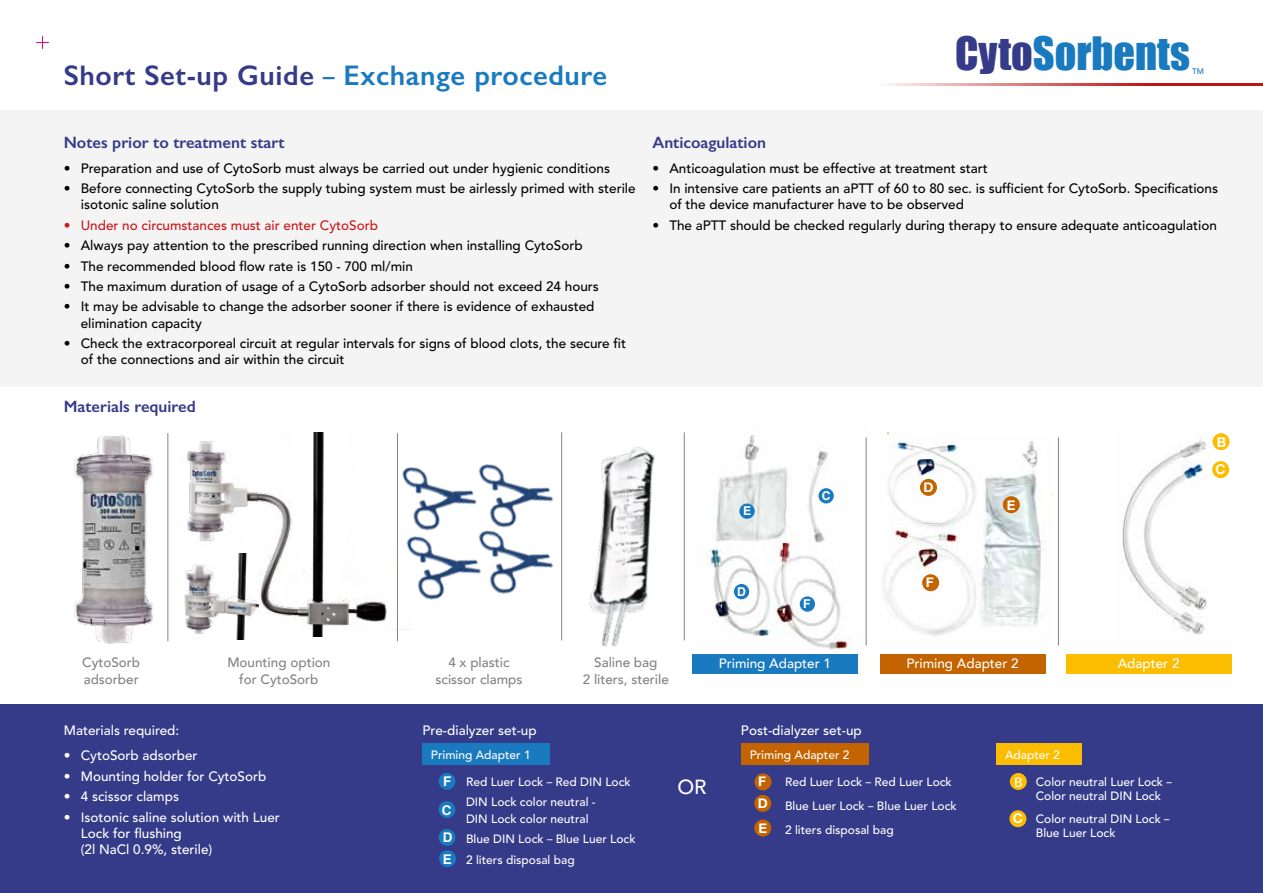
<style>
.page{position:relative;width:1263px;height:893px;background:#fff}
.page>*{position:absolute;margin:0;border:0;box-sizing:border-box;transform-origin:0 0}
.t1{font:42.3px "Impact";color:#1a7abf}
.t2{font:600 28.5px "Gill Sans";letter-spacing:.02em;color:#1a7abf}
.t3{font:500 20.25px "Avenir LT Std";color:#fff}
.t4{font:600 16.5px "Gill Sans";color:#353b88}
.t5{font:500 13.5px/16.2px "Avenir LT Std";color:#000}
.t6{font:500 13.5px/16.2px "Avenir LT Std";color:#fff}
.t7{font:500 13.5px/16.2px "Avenir";color:#838382;text-align:center}
.t8{font:500 13.5px "Avenir LT Std";color:#cd171a}
.t9{font:500 13.5px "Avenir";color:#fff}
.t10{font:700 13.5px/27.8px "Helvetica Neue";color:#fff}
.t11{font:700 13.35px/28.2px "Helvetica";color:#fff;text-align:justify}
.t12{font:700 12.15px "Helvetica";color:#fff}
.t13{font:500 12px/20.4px "Avenir LT Std";color:#fff}
.t14{font:500 7.95px "Avenir";color:#1a7abf}
.s1{color:#353b88}
.s2{font-weight:400}
.s3{font-weight:400;font-size:13.5px}
.s4{font-family:"Avenir";font-size:13.5px}
</style>
<div class="page">
<hr style="left:819px;top:84px;width:444px;height:2px;background:#bc1413">
<div style="left:0;top:705px;width:1263px;height:188px;background:#353b88"></div>
<div style="left:0;top:111px;width:1263px;height:276px;background:#f4f4f4"></div>
<img style="left:187px;top:432px;width:223px;height:204px">
<img style="left:184px;top:553px;width:74px;height:86px">
<hr style="left:168px;top:433px;width:1px;height:208px;background:#838382">
<hr style="left:397px;top:433px;width:1px;height:208px;background:#838382">
<hr style="left:888px;top:432px;width:1px;height:208px;background:#838382">
<img style="left:706px;top:435px;width:161px;height:215px">
<div style="left:692px;top:654px;width:166px;height:19px;background:#1a7abf"></div>
<div style="left:800px;top:596px;width:15px;height:16px;background:#1a7abf;border-radius:50%"></div>
<div style="left:739px;top:503px;width:16px;height:16px;background:#1a7abf;border-radius:50%"></div>
<div style="left:818px;top:488px;width:16px;height:15px;background:#1a7abf;border-radius:50%"></div>
<div style="left:734px;top:584px;width:15px;height:15px;background:#1a7abf;border-radius:50%"></div>
<div style="left:439px;top:801px;width:16px;height:17px;background:#1a7abf;border-radius:50%"></div>
<div style="left:439px;top:773px;width:16px;height:17px;background:#1a7abf;border-radius:50%"></div>
<div style="left:439px;top:829px;width:16px;height:17px;background:#1a7abf;border-radius:50%"></div>
<div style="left:439px;top:850px;width:17px;height:17px;background:#1a7abf;border-radius:50%"></div>
<img style="left:74px;top:435px;width:80px;height:208px">
<img style="left:386px;top:462px;width:77px;height:74px">
<img style="left:391px;top:531px;width:72px;height:74px">
<img style="left:463px;top:533px;width:91px;height:61px">
<img style="left:463px;top:464px;width:91px;height:69px">
<hr style="left:1058px;top:437px;width:1px;height:208px;background:#838382">
<div style="left:1066px;top:654px;width:166px;height:19px;background:#fcbd00"></div>
<img style="left:1122px;top:439px;width:90px;height:196px">
<div style="left:1212px;top:433px;width:17px;height:17px;background:#fcbd00;border-radius:50%"></div>
<div style="left:1212px;top:461px;width:17px;height:17px;background:#fcbd00;border-radius:50%"></div>
<div style="left:880px;top:654px;width:165px;height:19px;background:#c46400"></div>
<img style="left:883px;top:434px;width:160px;height:206px">
<div style="left:922px;top:574px;width:17px;height:17px;background:#c46400;border-radius:50%"></div>
<div style="left:920px;top:479px;width:17px;height:17px;background:#c46400;border-radius:50%"></div>
<div style="left:1003px;top:496px;width:17px;height:17px;background:#c46400;border-radius:50%"></div>
<hr style="left:866px;top:437px;width:1px;height:208px;background:#838382">
<div style="left:754px;top:773px;width:17px;height:17px;background:#c46400;border-radius:50%"></div>
<div style="left:754px;top:795px;width:17px;height:17px;background:#c46400;border-radius:50%"></div>
<div style="left:754px;top:819px;width:17px;height:17px;background:#c46400;border-radius:50%"></div>
<div style="left:1010px;top:773px;width:17px;height:17px;background:#fcbd00;border-radius:50%"></div>
<div style="left:1009px;top:810px;width:17px;height:17px;background:#fcbd00;border-radius:50%"></div>
<img style="left:561px;top:432px;width:124px;height:215px">
<div style="left:422px;top:744px;width:128px;height:21px;background:#1a7abf"></div>
<div style="left:741px;top:744px;width:128px;height:21px;background:#c46400"></div>
<div style="left:996px;top:744px;width:85px;height:21px;background:#fcbd00"></div>
<svg style="left:36px;top:36px;width:13px;height:13px"></svg>
<h2 class="t2" style="left:64px;top:58px;width:545px"><span class="s1">Short Set-up Guide</span> <span class="s2">–</span> Exchange procedure</h2>
<h1 class="t1" style="left:955px;top:20px;width:236px"><span class="s1">Cyto</span>Sorbents</h1>
<p class="t14" style="left:1192px;top:65px;width:13px">TM</p>
<p class="t4" style="left:64px;top:133px;width:222px">Notes prior to treatment start</p>
<p class="t5" style="left:64px;top:160px;width:548px">• Preparation and use of CytoSorb must always be carried out under hygienic conditions</p>
<p class="t5" style="left:81px;top:181px;width:556px;text-indent:-17px">• Before connecting CytoSorb the supply tubing system must be airlessly primed with sterile isotonic saline solution</p>
<p class="t8" style="left:64px;top:217px;width:316px">• Under no circumstances must air enter CytoSorb</p>
<p class="t5" style="left:64px;top:238px;width:520px">• Always pay attention to the prescribed running direction when installing CytoSorb</p>
<p class="t5" style="left:64px;top:258px;width:351px">• The recommended blood flow rate is 150 - 700 ml/min</p>
<p class="t5" style="left:64px;top:279px;width:537px">• The maximum duration of usage of a CytoSorb adsorber should not exceed 24 hours</p>
<p class="t5" style="left:81px;top:299px;width:515px;text-indent:-17px">• It may be advisable to change the adsorber sooner if there is evidence of exhausted elimination capacity</p>
<p class="t5" style="left:81px;top:336px;width:547px;text-indent:-17px">• Check the extracorporeal circuit at regular intervals for signs of blood clots, the secure fit of the connections and air within the circuit</p>
<p class="t4" style="left:64px;top:397px;width:133px">Materials required</p>
<p class="t4" style="left:652px;top:133px;width:115px">Anticoagulation</p>
<p class="t5" style="left:652px;top:160px;width:337px">• Anticoagulation must be effective at treatment start</p>
<p class="t5" style="left:669px;top:181px;width:550px;text-indent:-17px">• In intensive care patients an aPTT of 60 to 80 sec. is sufficient for CytoSorb. Specifications of the device manufacturer have to be observed</p>
<p class="t5" style="left:652px;top:217px;width:566px">• The aPTT should be checked regularly during therapy to ensure adequate anticoagulation</p>
<p class="t12" style="left:743px;top:501px;width:10px">E</p>
<p class="t12" style="left:822px;top:486px;width:10px">C</p>
<p class="t10" style="left:923px;top:474px;width:12px">D</p>
<p class="t10" style="left:1007px;top:492px;width:10px">E</p>
<p class="t10" style="left:1215px;top:428px;width:12px">B<br>C</p>
<p class="t12" style="left:737px;top:582px;width:10px">D</p>
<p class="t12" style="left:803px;top:594px;width:9px">F</p>
<p class="t10" style="left:926px;top:569px;width:10px">F</p>
<p class="t7" style="left:82px;top:654px;width:60px;text-align:left">CytoSorb adsorber</p>
<p class="t7" style="left:227px;top:654px;width:105px">Mounting option for CytoSorb</p>
<p class="t7" style="left:435px;top:654px;width:88px">4 x plastic scissor clamps</p>
<p class="t7" style="left:583px;top:654px;width:88px">Saline bag<br>2 liters, sterile</p>
<p class="t9" style="left:719px;top:651px;width:114px">Priming Adapter 1</p>
<p class="t9" style="left:906px;top:651px;width:114px">Priming Adapter 2</p>
<p class="t9" style="left:1118px;top:651px;width:63px">Adapter 2</p>
<p class="t6" style="left:64px;top:723px;width:117px">Materials required:</p>
<p class="t6" style="left:64px;top:748px;width:135px">• CytoSorb adsorber</p>
<p class="t6" style="left:64px;top:768px;width:204px">• Mounting holder for CytoSorb</p>
<p class="t6" style="left:64px;top:789px;width:117px">• 4 scissor clamps</p>
<p class="t6" style="left:81px;top:809px;width:201px;text-indent:-17px">• Isotonic saline solution with Luer<br>Lock for flushing<br>(2l NaCl 0.9%, sterile)</p>
<p class="t6" style="left:423px;top:723px;width:116px">Pre-dialyzer set-up</p>
<p class="t6" style="left:741px;top:723px;width:122px">Post-dialyzer set-up</p>
<p class="t13" style="left:431px;top:745px;width:101px">Priming Adapter 1</p>
<p class="t13" style="left:750px;top:745px;width:101px">Priming Adapter 2</p>
<p class="t13" style="left:1005px;top:745px;width:56px">Adapter 2</p>
<p class="t11" style="left:442px;top:767px;width:12px">F C D</p>
<p class="t11" style="left:443px;top:845px;width:10px">E</p>
<p class="t13" style="left:466px;top:772px;width:166px">Red Luer Lock <span class="s3">–</span> Red DIN Lock<br>DIN Lock color neutral -</p>
<p class="t13" style="left:466px;top:809px;width:171px">DIN Lock color neutral<br>Blue DIN Lock <span class="s3">–</span> Blue Luer Lock<br>2 liters disposal bag</p>
<h3 class="t3" style="left:677px;top:775px;width:31px">OR</h3>
<p class="t10" style="left:758px;top:771px;width:12px;line-height:21.9px">F<br>D</p>
<p class="t10" style="left:758px;top:814px;width:10px">E</p>
<p class="t13" style="left:785px;top:770px;width:173px;line-height:23.7px">Red Luer Lock <span class="s3">–</span> Red Luer Lock<br>Blue Luer Lock <span class="s3">–</span> Blue Luer Lock<br>2 liters disposal bag</p>
<p class="t13" style="left:1036px;top:775px;width:138px;line-height:14.4px;text-indent:-22px"><span class="s4">B</span> Color neutral Luer Lock <span class="s3">–<br></span>Color neutral DIN Lock</p>
<p class="t13" style="left:1036px;top:812px;width:135px;line-height:14.4px">Color neutral DIN Lock <span class="s3">–<br></span>Blue Luer Lock</p>
<p class="t10" style="left:1013px;top:805px;width:12px">C</p>
</div>
